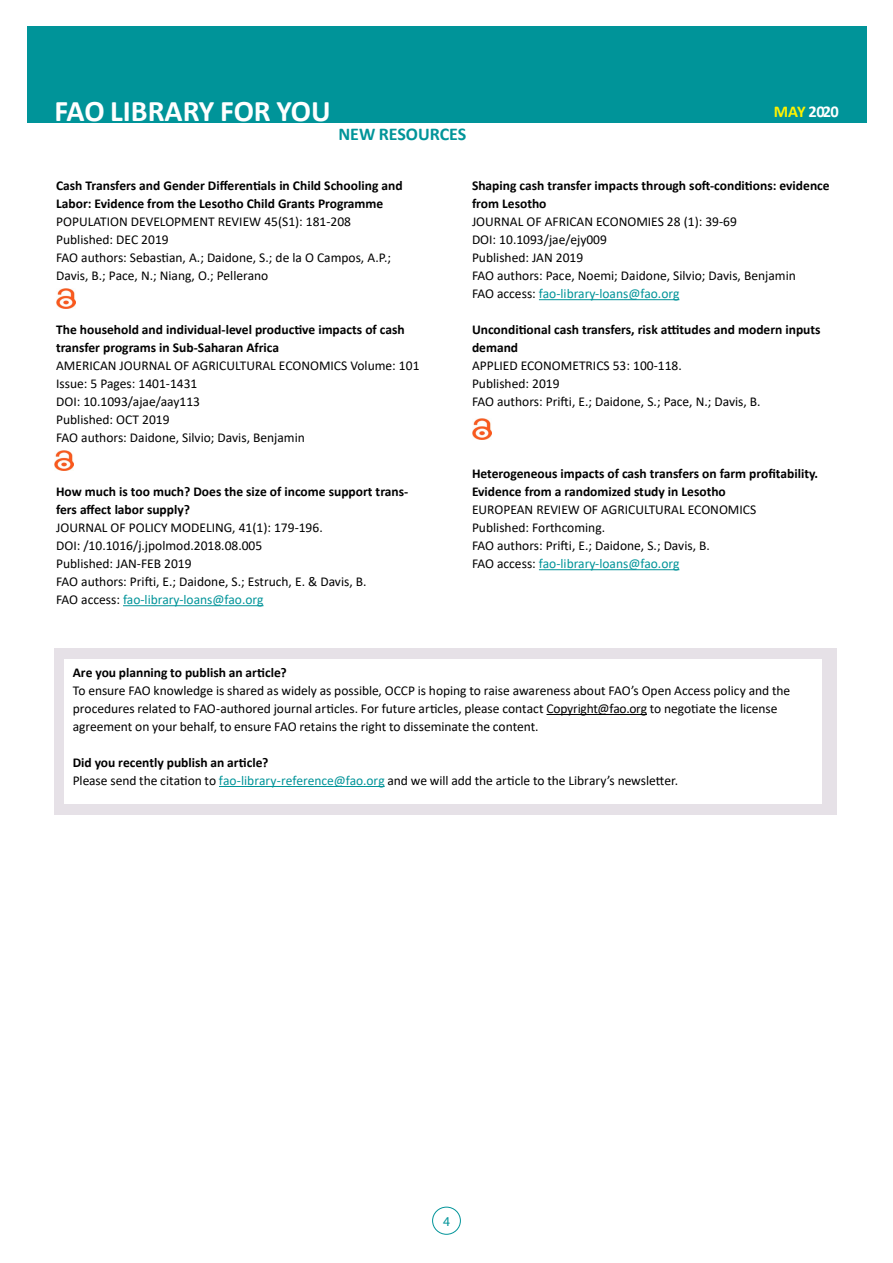
<style>
.page{position:relative;width:893px;height:1263px;background:#fff}
.page>*{position:absolute;margin:0;border:0;box-sizing:border-box;transform-origin:0 0}
.t1{font:700 30px "Calibri";color:#fff}
.t2{font:700 18px "Calibri";color:#009499}
.t3{font:700 16.5px "Calibri";letter-spacing:-.04em;color:#fff}
.t4{font:13.5px/18px "Calibri";color:#000}
.t5{font:700 13.5px/18px "Calibri";color:#000}
.t6{font:13.5px "Myriad Pro";color:#009499}
.s1{color:#fff200}
.s2{color:#009499}
.s3{font-weight:700}
</style>
<div class="page">
<div style="left:27px;top:26px;width:839px;height:97px;background:#009499"></div>
<div style="left:432px;top:1207px;width:29px;height:28px;border:1px solid #009499;border-radius:50%"></div>
<div style="left:54px;top:648px;width:783px;height:167px;background:#e6e1e7"></div>
<div style="left:64px;top:659px;width:757px;height:144px;background:#fff"></div>
<hr style="left:546px;top:714px;width:101px;height:1px;background:#000">
<hr style="left:219px;top:786px;width:166px;height:1px;background:#009499">
<hr style="left:123px;top:605px;width:140px;height:1px;background:#009499">
<img style="left:56px;top:288px;width:19px;height:21px">
<img style="left:54px;top:450px;width:19px;height:21px">
<hr style="left:539px;top:299px;width:140px;height:1px;background:#009499">
<hr style="left:539px;top:569px;width:140px;height:1px;background:#009499">
<img style="left:472px;top:418px;width:19px;height:21px">
<h1 class="t1" style="left:55px;top:90px;width:278px">FAO LIBRARY FOR YOU</h1>
<h2 class="t2" style="left:338px;top:121px;width:129px">NEW RESOURCES</h2>
<p class="t3" style="left:774px;top:100px;width:67px"><span class="s1">MAY</span> 2020</p>
<p class="t5" style="left:56px;top:176px;width:348px">Cash Transfers and Gender Differentials in Child Schooling and<br>Labor: Evidence from the Lesotho Child Grants Programme</p>
<p class="t4" style="left:56px;top:212px;width:336px">POPULATION DEVELOPMENT REVIEW 45(S1): 181-208<br>Published: DEC 2019<br>FAO authors: Sebastian, A.; Daidone, S.; de la O Campos, A.P.; Davis, B.; Pace, N.; Niang, O.; Pellerano</p>
<p class="t5" style="left:56px;top:320px;width:350px">The household and individual-level productive impacts of cash transfer programs in Sub-Saharan Africa</p>
<p class="t4" style="left:56px;top:356px;width:365px">AMERICAN JOURNAL OF AGRICULTURAL ECONOMICS Volume: 101<br>Issue: 5 Pages: 1401-1431<br>DOI: 10.1093/ajae/aay113<br>Published: OCT 2019<br>FAO authors: Daidone, Silvio; Davis, Benjamin</p>
<p class="t5" style="left:56px;top:482px;width:354px">How much is too much? Does the size of income support trans&shy;fers affect labor supply?</p>
<p class="t4" style="left:56px;top:518px;width:312px">JOURNAL OF POLICY MODELING, 41(1): 179-196.<br>DOI: /10.1016/j.jpolmod.2018.08.005<br>Published: JAN-FEB 2019<br>FAO authors: Prifti, E.; Daidone, S.; Estruch, E. &amp; Davis, B.<br>FAO access: <span class="s2">fao-library-loans@fao.org</span></p>
<p class="t5" style="left:472px;top:176px;width:359px">Shaping cash transfer impacts through soft-conditions: evidence from Lesotho</p>
<p class="t4" style="left:472px;top:212px;width:325px">JOURNAL OF AFRICAN ECONOMIES 28 (1): 39-69<br>DOI: 10.1093/jae/ejy009<br>Published: JAN 2019<br>FAO authors: Pace, Noemi; Daidone, Silvio; Davis, Benjamin FAO access: <span class="s2">fao-library-loans@fao.org</span></p>
<p class="t5" style="left:472px;top:320px;width:350px">Unconditional cash transfers, risk attitudes and modern inputs demand</p>
<p class="t4" style="left:472px;top:356px;width:290px">APPLIED ECONOMETRICS 53: 100-118.<br>Published: 2019<br>FAO authors: Prifti, E.; Daidone, S.; Pace, N.; Davis, B.</p>
<p class="t5" style="left:472px;top:464px;width:348px">Heterogeneous impacts of cash transfers on farm profitability.<br>Evidence from a randomized study in Lesotho</p>
<p class="t4" style="left:472px;top:500px;width:286px">EUROPEAN REVIEW OF AGRICULTURAL ECONOMICS Published: Forthcoming.<br>FAO authors: Prifti, E.; Daidone, S.; Davis, B.<br>FAO access: <span class="s2">fao-library-loans@fao.org</span></p>
<p class="t5" style="left:73px;top:663px;width:215px">Are you planning to publish an article?</p>
<p class="t4" style="left:73px;top:681px;width:719px">To ensure FAO knowledge is shared as widely as possible, OCCP is hoping to raise awareness about FAO’s Open Access policy and the procedures related to FAO-authored journal articles. For future articles, please contact Copyright@fao.org to negotiate the license agreement on your behalf, to ensure FAO retains the right to disseminate the content.</p>
<p class="t4" style="left:73px;top:753px;width:607px"><span class="s3">Did you recently publish an article?<br></span>Please send the citation to <span class="s2">fao-library-reference@fao.org</span> and we will add the article to the Library’s newsletter.</p>
<p class="t6" style="left:443px;top:1213px;width:8px">4</p>
</div>
